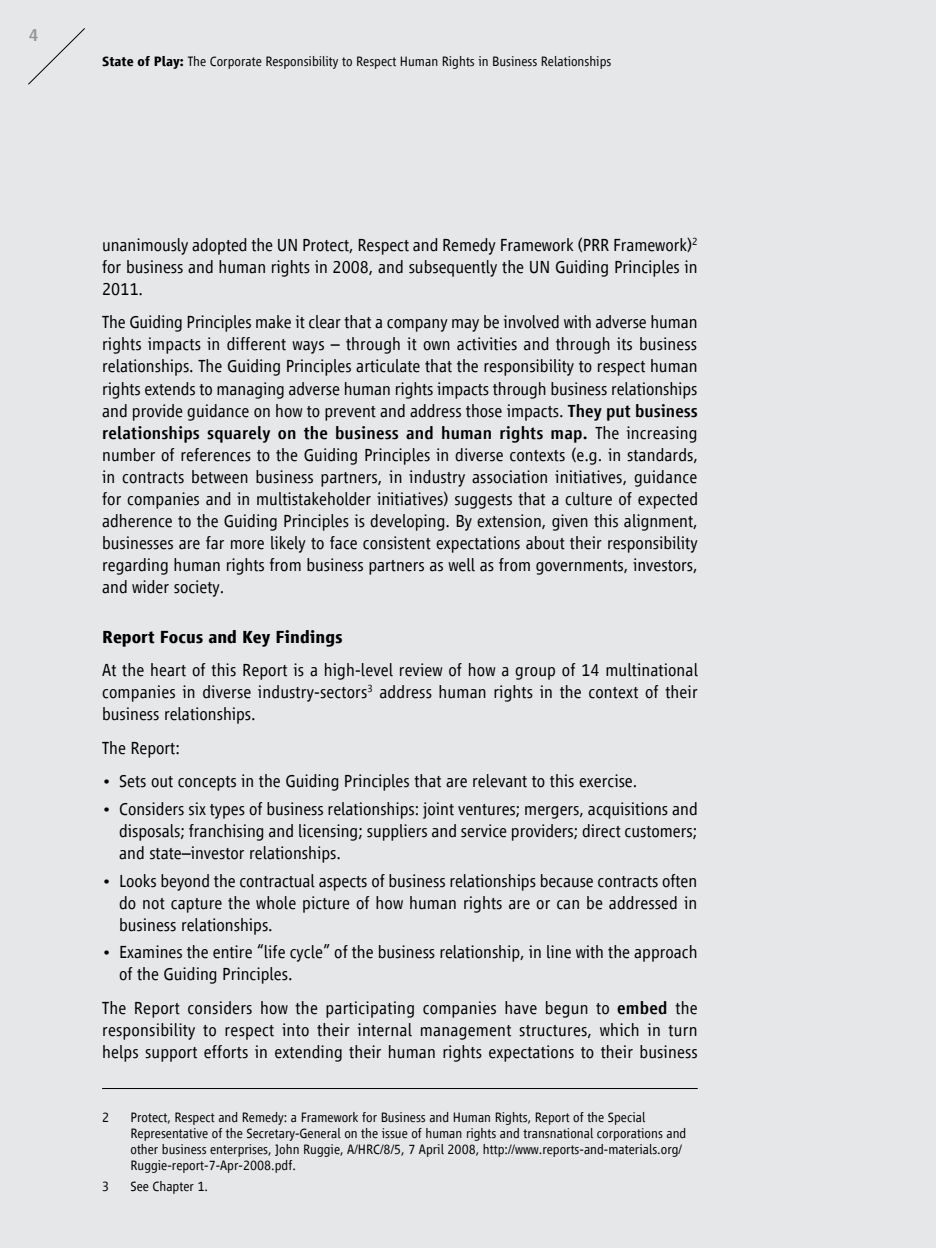
<style>
.page{position:relative;width:936px;height:1248px;background:#fff}
.page>*{position:absolute;margin:0;border:0;box-sizing:border-box;transform-origin:0 0}
.text{font:300 18px/22px "Vialog LT Com";color:#000;text-align:justify}
.bullets{font:300 18px/22px "Vialog LT Com";color:#000;text-align:justify}
.footnotes{font:300 18px/22px "Vialog LT Com";color:#000;text-align:justify}
.headings_3_smd{font:700 18px "Vialog LT Com";color:#000}
.t1{font:500 18px "Vialog LT Com";color:#939598}
.footnotes-2{font:300 14px/16px "Vialog LT Com";color:#000}
.s1{font-weight:700}
.s2{font-weight:500}
</style>
<div class="page">
<div style="left:0;top:0;width:935px;height:1247px;background:#e6e7e8"></div>
<svg style="left:28px;top:28px;width:57px;height:57px"></svg>
<hr style="left:102px;top:1088px;width:595px;height:1px;background:#000">
<p class="t1" style="left:29px;top:25px;width:11px">4</p>
<p class="footnotes-2" style="left:102px;top:53px;width:510px"><span class="s1">State of Play:</span> The Corporate Responsibility to Respect Human Rights in Business Relationships</p>
<p class="footnotes" style="left:102px;top:234px;width:597px">unanimously adopted the UN Protect, Respect and Remedy Framework (PRR Framework)<sup>2 </sup>for business and human rights in 2008, and subsequently the UN Guiding Principles in 2011.</p>
<p class="text" style="left:102px;top:311px;width:597px">The Guiding Principles make it clear that a company may be involved with adverse human rights impacts in different ways – through it own activities and through its business relationships. The Guiding Principles articulate that the responsibility to respect human rights extends to managing adverse human rights impacts through business relationships and provide guidance on how to prevent and address those impacts. <span class="s2">They put business relationships squarely on the business and human rights map.</span> The increasing number of references to the Guiding Principles in diverse contexts (e.g. in standards, in contracts between business partners, in industry association initiatives, guidance for companies and in multistakeholder initiatives) suggests that a culture of expected adherence to the Guiding Principles is developing. By extension, given this alignment, businesses are far more likely to face consistent expectations about their responsibility regarding human rights from business partners as well as from governments, investors, and wider society.</p>
<p class="headings_3_smd" style="left:102px;top:627px;width:242px">Report Focus and Key Findings</p>
<p class="text" style="left:102px;top:659px;width:597px">At the heart of this Report is a high-level review of how a group of 14 multinational companies in diverse industry-sectors<sup>3</sup> address human rights in the context of their business relationships.</p>
<p class="text" style="left:102px;top:736px;width:79px">The Report:</p>
<p class="bullets" style="left:102px;top:770px;width:536px">• Sets out concepts in the Guiding Principles that are relevant to this exercise.</p>
<p class="bullets" style="left:119px;top:797px;width:580px;text-indent:-17px">• Considers six types of business relationships: joint ventures; mergers, acquisitions and disposals; franchising and licensing; suppliers and service providers; direct customers; and state–investor relationships.</p>
<p class="bullets" style="left:119px;top:869px;width:579px;text-indent:-17px">• Looks beyond the contractual aspects of business relationships because contracts often do not capture the whole picture of how human rights are or can be addressed in business relationships.</p>
<p class="bullets" style="left:119px;top:941px;width:580px;text-indent:-17px">• Examines the entire “life cycle” of the business relationship, in line with the approach of the Guiding Principles.</p>
<p class="text" style="left:102px;top:996px;width:597px">The Report considers how the participating companies have begun to <span class="s2">embed</span> the responsibility to respect into their internal management structures, which in turn helps support efforts in extending their human rights expectations to their business</p>
<p class="footnotes-2" style="left:102px;top:1108px;width:9px">2</p>
<p class="footnotes-2" style="left:130px;top:1108px;width:557px">Protect, Respect and Remedy: a Framework for Business and Human Rights, Report of the Special Representative of the Secretary-General on the issue of human rights and transnational corporations and other business enterprises, John Ruggie, A/HRC/8/5, 7 April 2008, http://www.reports-and-materials.org/ Ruggie-report-7-Apr-2008.pdf.</p>
<p class="footnotes-2" style="left:102px;top:1178px;width:9px">3</p>
<p class="footnotes-2" style="left:130px;top:1178px;width:79px">See Chapter 1.</p>
</div>
